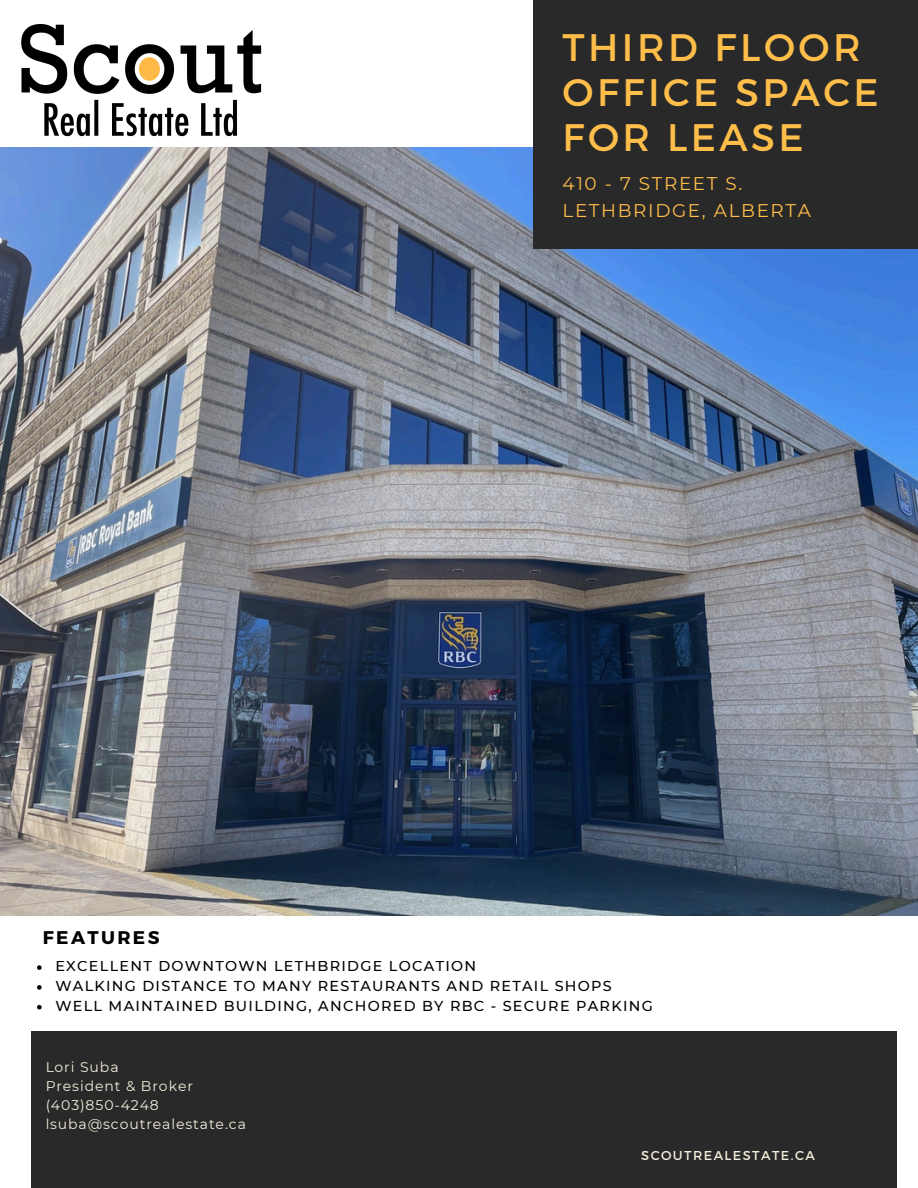
<style>
.page{position:relative;width:918px;height:1188px;background:#fff}
.page>*{position:absolute;margin:0;border:0;box-sizing:border-box;transform-origin:0 0}
.t1{font:38.4px/45px "Montserrat";letter-spacing:.09em;color:#ffbd4a}
.t2{font:18.3px/27px "Montserrat";letter-spacing:.09em;color:#ffbd4a}
.t3{font:700 18.3px "Montserrat";letter-spacing:.13em;color:#000}
.t4{font:500 14.4px/19.8px "Montserrat";letter-spacing:.09em;color:#000}
.t5{font:13.95px/18.9px "Montserrat";letter-spacing:.065em;color:#f2eddb}
.t6{font:12.9px "Montserrat";letter-spacing:.11em;color:#f2eddb}
</style>
<div class="page">
<img style="left:0;top:147px;width:918px;height:769px">
<div style="left:31px;top:1031px;width:865px;height:157px;background:#292929"></div>
<div style="left:533px;top:0;width:385px;height:248px;background:#292929"></div>
<img style="left:18px;top:24px;width:246px;height:124px">
<svg style="left:37px;top:965px;width:5px;height:5px"></svg>
<svg style="left:37px;top:985px;width:5px;height:5px"></svg>
<svg style="left:37px;top:1005px;width:5px;height:5px"></svg>
<h1 class="t1" style="left:563px;top:23px;width:318px">THIRD FLOOR<br>OFFICE SPACE<br>FOR LEASE</h1>
<p class="t3" style="left:43px;top:926px;width:118px">FEATURES</p>
<h3 class="t2" style="left:563px;top:170px;width:250px">410 - 7 STREET S.<br>LETHBRIDGE, ALBERTA</h3>
<p class="t4" style="left:55px;top:956px;width:599px">EXCELLENT DOWNTOWN LETHBRIDGE LOCATION<br>WALKING DISTANCE TO MANY RESTAURANTS AND RETAIL SHOPS<br>WELL MAINTAINED BUILDING, ANCHORED BY RBC - SECURE PARKING</p>
<p class="t5" style="left:45px;top:1058px;width:202px">Lori Suba<br>President &amp; Broker (403)850-4248 lsuba@scoutrealestate.ca</p>
<p class="t6" style="left:641px;top:1147px;width:175px">SCOUTREALESTATE.CA</p>
</div>
